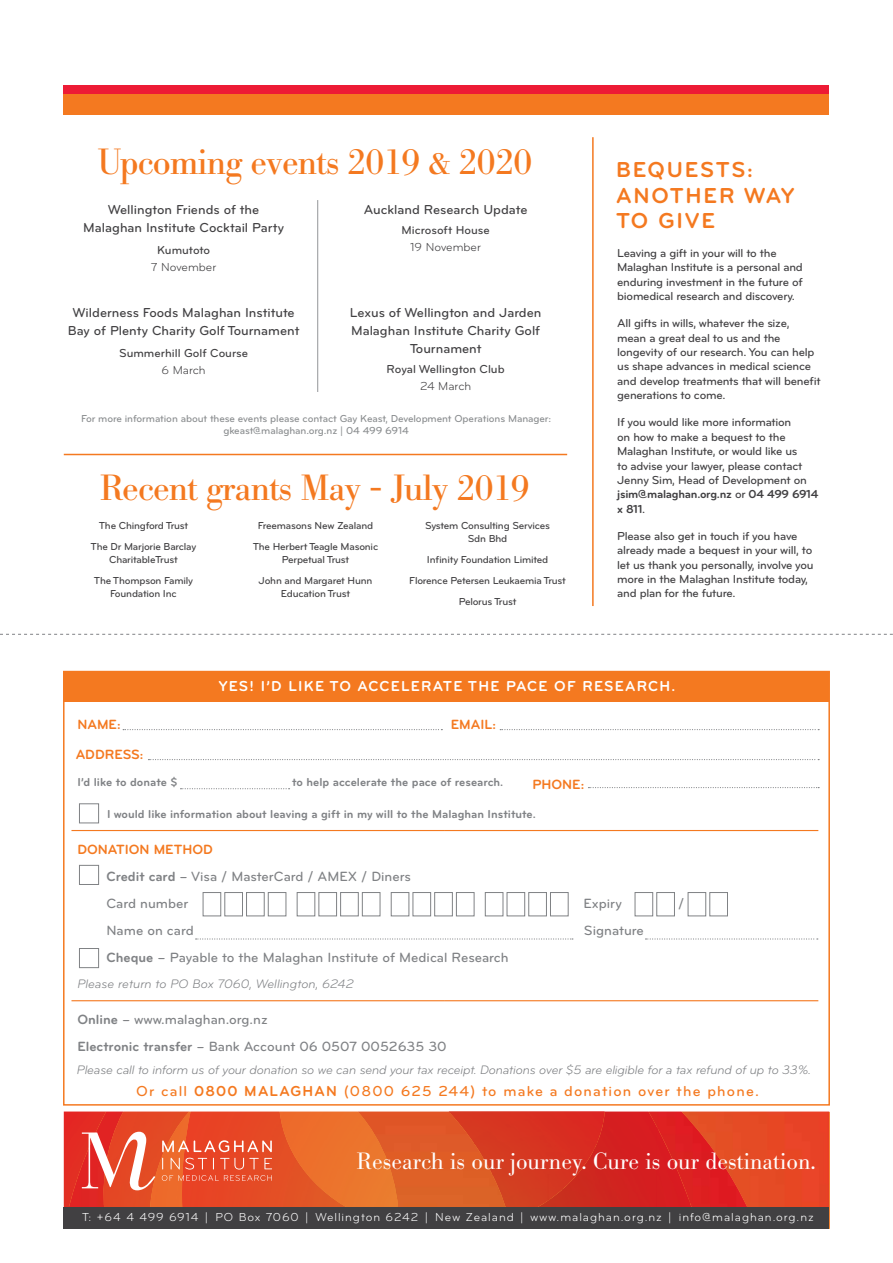
<style>
.page{position:relative;width:893px;height:1263px;background:#fff}
.page>*{position:absolute;margin:0;border:0;box-sizing:border-box;transform-origin:0 0}
.t1{font:36px "Bodoni BE";letter-spacing:-.02em;color:#f47920}
.t2{font:300 23.25px "Bodoni BE";color:#fff}
.t3{font:700 22.5px/25.5px "Bryant Pro";letter-spacing:.08em;color:#f47920}
.t4{font:500 15px "Bryant Pro";letter-spacing:.08em;color:#f47920}
.t5{font:700 15px "Bryant Pro";letter-spacing:.08em;color:#fff}
.t6{font:500 13.95px/27px "Bryant Pro";color:#808285}
.t7{font:700 13.95px "Bryant Pro";color:#f47920}
.t8{font:500 13.5px/18px "Bryant Pro";color:#414042;text-align:center}
.t9{font:italic 12.75px "Bryant Pro";letter-spacing:-.015em;color:#808285}
.t10{font:500 12px/14.4px "Bryant Pro";letter-spacing:-.02em;color:#414042}
.t11{font:700 12px "Bryant Pro";color:#808285}
.t12{font:12px "Bryant Pro";letter-spacing:.08em;color:#fff}
.t13{font:500 12px "Bryant Pro";color:#414042}
.t14{font:12px "Bryant Pro";color:#414042}
.t15{font:500 10.5px/21.1px "Bryant Pro";letter-spacing:-.02em;color:#414042;text-align:center}
.t16{font:500 10.5px/12.6px "Bryant Pro";letter-spacing:-.01em;color:#8b8e90;text-align:center}
.s1{font-weight:700}
.s2{font-weight:700;color:#f47920}
</style>
<div class="page">
<svg style="left:0;top:634px;width:893px;height:1px"></svg>
<div style="left:64px;top:94px;width:765px;height:21px;background:#f47920"></div>
<div style="left:64px;top:85px;width:765px;height:9px;background:#ed1b35"></div>
<img style="left:399px;top:1111px;width:93px;height:96px">
<img style="left:449px;top:1111px;width:145px;height:33px">
<img style="left:474px;top:1143px;width:120px;height:32px">
<img style="left:492px;top:1174px;width:56px;height:33px">
<img style="left:548px;top:1174px;width:14px;height:14px">
<img style="left:123px;top:1111px;width:59px;height:96px">
<div style="left:756px;top:1111px;width:74px;height:117px;background:#e74725"></div>
<img style="left:182px;top:1111px;width:217px;height:96px">
<img style="left:64px;top:1111px;width:59px;height:96px">
<img style="left:698px;top:1111px;width:58px;height:96px">
<img style="left:658px;top:1111px;width:40px;height:87px">
<div style="left:594px;top:1111px;width:64px;height:96px;background:#d41f20"></div>
<div style="left:657px;top:1127px;width:33px;height:80px;background:#d91e21"></div>
<img style="left:562px;top:1147px;width:33px;height:60px">
<img style="left:531px;top:1188px;width:33px;height:19px">
<img style="left:688px;top:1198px;width:10px;height:9px">
<div style="left:64px;top:1207px;width:765px;height:21px;background:#414042"></div>
<svg style="left:171px;top:1158px;width:36px;height:11px"></svg>
<svg style="left:220px;top:1158px;width:52px;height:11px"></svg>
<svg style="left:162px;top:1175px;width:110px;height:6px"></svg>
<svg style="left:162px;top:1140px;width:110px;height:12px"></svg>
<svg style="left:82px;top:1132px;width:73px;height:58px"></svg>
<div style="left:64px;top:671px;width:765px;height:30px;background:#f47920"></div>
<div style="left:79px;top:865px;width:20px;height:20px;border:1px solid #808285"></div>
<div style="left:79px;top:803px;width:20px;height:20px;border:1px solid #808285"></div>
<div style="left:79px;top:948px;width:20px;height:20px;border:1px solid #808285"></div>
<div style="left:203px;top:892px;width:18px;height:24px;border:1px solid #808285"></div>
<div style="left:224px;top:892px;width:19px;height:24px;border:1px solid #808285"></div>
<div style="left:246px;top:892px;width:19px;height:24px;border:1px solid #808285"></div>
<div style="left:268px;top:892px;width:18px;height:24px;border:1px solid #808285"></div>
<div style="left:297px;top:892px;width:18px;height:24px;border:1px solid #808285"></div>
<div style="left:318px;top:892px;width:19px;height:24px;border:1px solid #808285"></div>
<div style="left:340px;top:892px;width:19px;height:24px;border:1px solid #808285"></div>
<div style="left:362px;top:892px;width:18px;height:24px;border:1px solid #808285"></div>
<div style="left:391px;top:892px;width:18px;height:24px;border:1px solid #808285"></div>
<div style="left:413px;top:892px;width:18px;height:24px;border:1px solid #808285"></div>
<div style="left:434px;top:892px;width:19px;height:24px;border:1px solid #808285"></div>
<div style="left:456px;top:892px;width:18px;height:24px;border:1px solid #808285"></div>
<div style="left:485px;top:892px;width:18px;height:24px;border:1px solid #808285"></div>
<div style="left:507px;top:892px;width:18px;height:24px;border:1px solid #808285"></div>
<div style="left:528px;top:892px;width:19px;height:24px;border:1px solid #808285"></div>
<div style="left:550px;top:892px;width:19px;height:24px;border:1px solid #808285"></div>
<div style="left:635px;top:892px;width:18px;height:24px;border:1px solid #808285"></div>
<div style="left:656px;top:892px;width:19px;height:24px;border:1px solid #808285"></div>
<div style="left:688px;top:892px;width:18px;height:24px;border:1px solid #808285"></div>
<div style="left:709px;top:892px;width:19px;height:24px;border:1px solid #808285"></div>
<svg style="left:123px;top:729px;width:319px;height:1px"></svg>
<svg style="left:196px;top:938px;width:377px;height:1px"></svg>
<svg style="left:645px;top:938px;width:173px;height:1px"></svg>
<svg style="left:180px;top:788px;width:110px;height:1px"></svg>
<svg style="left:500px;top:729px;width:319px;height:1px"></svg>
<svg style="left:148px;top:759px;width:671px;height:1px"></svg>
<hr style="left:64px;top:454px;width:503px;height:1px;background:#f47920">
<hr style="left:592px;top:137px;width:2px;height:469px;background:#f47920">
<svg style="left:588px;top:787px;width:231px;height:1px"></svg>
<hr style="left:71px;top:1000px;width:374px;height:1px;background:#f47920">
<hr style="left:445px;top:1000px;width:373px;height:1px;background:#f47920">
<hr style="left:71px;top:830px;width:374px;height:1px;background:#f47920">
<hr style="left:445px;top:830px;width:373px;height:1px;background:#f47920">
<hr style="left:317px;top:200px;width:1px;height:192px;background:#939598">
<h1 class="t1" style="left:98px;top:141px;width:436px">Upcoming events 2019 &amp; 2020</h1>
<p class="t8" style="left:83px;top:201px;width:202px">Wellington Friends of the<br>Malaghan Institute Cocktail Party</p>
<p class="t10" style="left:157px;top:243px;width:55px">Kumutoto</p>
<p class="t14" style="left:151px;top:260px;width:67px">7 November</p>
<p class="t8" style="left:68px;top:303px;width:233px">Wilderness Foods Malaghan Institute<br>Bay of Plenty Charity Golf Tournament</p>
<p class="t13" style="left:119px;top:345px;width:131px">Summerhill Golf Course</p>
<p class="t14" style="left:162px;top:363px;width:46px">6 March</p>
<p class="t8" style="left:364px;top:201px;width:165px">Auckland Research Update</p>
<p class="t13" style="left:402px;top:222px;width:90px">Microsoft House</p>
<p class="t14" style="left:410px;top:240px;width:72px">19 November</p>
<p class="t8" style="left:350px;top:303px;width:193px">Lexus of Wellington and Jarden<br>Malaghan Institute Charity Golf<br>Tournament</p>
<p class="t13" style="left:387px;top:361px;width:120px">Royal Wellington Club</p>
<p class="t14" style="left:420px;top:379px;width:53px">24 March</p>
<p class="t16" style="left:81px;top:412px;width:472px">For more information about these events please contact Gay Keast, Development Operations Manager: gkeast@malaghan.org.nz | 04 499 6914</p>
<h1 class="t1" style="left:100px;top:467px;width:431px">Recent grants May - July 2019</h1>
<p class="t15" style="left:90px;top:515px;width:107px">The Chingford Trust<br>The Dr Marjorie Barclay</p>
<p class="t15" style="left:94px;top:549px;width:101px">CharitableTrust<br>The Thompson Family</p>
<p class="t15" style="left:110px;top:583px;width:68px">Foundation Inc</p>
<p class="t15" style="left:253px;top:515px;width:127px">Freemasons New Zealand<br>The Herbert Teagle Masonic</p>
<p class="t15" style="left:259px;top:549px;width:115px">Perpetual Trust<br>John and Margaret Hunn</p>
<p class="t15" style="left:281px;top:583px;width:71px">Education Trust</p>
<p class="t15" style="left:425px;top:519px;width:126px;line-height:12.6px">System Consulting Services<br>Sdn Bhd</p>
<p class="t15" style="left:409px;top:549px;width:158px">Infinity Foundation Limited<br>Florence Petersen Leukaemia Trust<br>Pelorus Trust</p>
<h3 class="t3" style="left:616px;top:157px;width:180px">BEQUESTS:<br>ANOTHER WAY<br>TO GIVE</h3>
<p class="t10" style="left:617px;top:246px;width:187px">Leaving a gift in your will to the Malaghan Institute is a personal and enduring investment in the future of biomedical research and discovery.</p>
<p class="t10" style="left:617px;top:316px;width:205px">All gifts in wills, whatever the size, mean a great deal to us and the longevity of our research. You can help us shape advances in medical science and develop treatments that will benefit generations to come.</p>
<p class="t10" style="left:617px;top:415px;width:203px">If you would like more information<br>on how to make a bequest to the<br>Malaghan Institute, or would like us<br>to advise your lawyer, please contact<br>Jenny Sim, Head of Development on <span class="s1">jsim@malaghan.org.nz</span> or <span class="s1">04 499 6914 x 811</span>.</p>
<p class="t10" style="left:617px;top:529px;width:198px">Please also get in touch if you have already made a bequest in your will, to let us thank you personally, involve you more in the Malaghan Institute today, and plan for the future.</p>
<p class="t5" style="left:219px;top:677px;width:458px">YES! I’D LIKE TO ACCELERATE THE PACE OF RESEARCH.</p>
<p class="t7" style="left:77px;top:716px;width:45px">NAME:</p>
<p class="t7" style="left:451px;top:716px;width:47px">EMAIL:</p>
<p class="t7" style="left:76px;top:746px;width:69px">ADDRESS:</p>
<p class="t11" style="left:77px;top:774px;width:102px">I’d like to donate $</p>
<p class="t11" style="left:292px;top:774px;width:213px">to help accelerate the pace of research.</p>
<p class="t11" style="left:107px;top:806px;width:430px">I would like information about leaving a gift in my will to the Malaghan Institute.</p>
<p class="t6" style="left:106px;top:835px;width:306px;text-indent:-29px"><span class="s2">DONATION METHOD<br></span><span class="s1">Credit card</span> – Visa / MasterCard / AMEX / Diners<br>Card number</p>
<p class="t7" style="left:532px;top:775px;width:53px">PHONE:</p>
<p class="t6" style="left:583px;top:890px;width:40px">Expiry</p>
<p class="t6" style="left:678px;top:890px;width:8px">/</p>
<p class="t6" style="left:106px;top:917px;width:89px">Name on card</p>
<p class="t6" style="left:584px;top:917px;width:61px">Signature</p>
<p class="t6" style="left:106px;top:944px;width:404px"><span class="s1">Cheque</span> – Payable to the Malaghan Institute of Medical Research</p>
<p class="t9" style="left:77px;top:976px;width:278px">Please return to PO Box 7060, Wellington, 6242</p>
<p class="t6" style="left:77px;top:1006px;width:371px"><span class="s1">Online</span> – www.malaghan.org.nz<br><span class="s1">Electronic transfer</span> – Bank Account 06 0507 0052635 30</p>
<p class="t9" style="left:77px;top:1062px;width:736px">Please call to inform us of your donation so we can send your tax receipt. Donations over $5 are eligible for a tax refund of up to 33%.</p>
<p class="t4" style="left:136px;top:1082px;width:624px">Or call <span class="s1">0800 MALAGHAN</span> (0800 625 244) to make a donation over the phone.</p>
<h2 class="t2" style="left:357px;top:1148px;width:461px">Research is our journey. Cure is our destination.</h2>
<p class="t12" style="left:82px;top:1210px;width:733px">T: +64 4 499 6914 | PO Box 7060 | Wellington 6242 | New Zealand | www.malaghan.org.nz | info@malaghan.org.nz</p>
</div>
